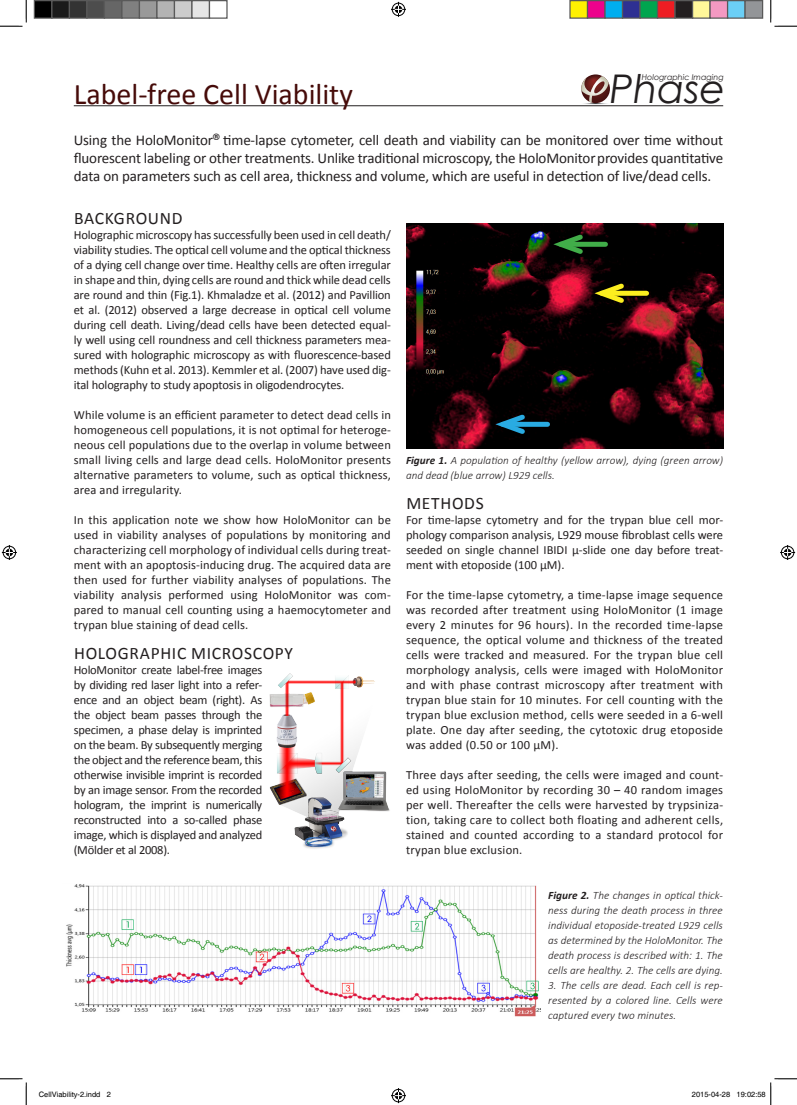
<style>
.page{position:relative;width:797px;height:1105px;background:#fff}
.page>*{position:absolute;margin:0;border:0;box-sizing:border-box;transform-origin:0 0}
.t1{font:italic 39.5px "Century Gothic";color:#231f20}
.t2{font:30px "Calibri";color:#460b09}
.Header_1{font:17.5px "Calibri";letter-spacing:.04em;color:#231f20}
.t3{font:15px/18px "Calibri";letter-spacing:-.01em;color:#231f20;text-align:justify}
.Paragraph{font:12.5px/15px "Calibri";letter-spacing:.01em;color:#231f20;text-align:justify}
.t4{font:italic 300 11.25px/15px "Calibri";color:#231f20;text-align:justify}
.t5{font:italic 8px "Century Gothic";color:#231f20}
.t6{font:7.5px "Helvetica";color:#000}
.s1{font-weight:700}
</style>
<div class="page">
<img style="left:406px;top:224px;width:317px;height:225px">
<hr style="left:74px;top:106px;width:649px;height:1px;background:#231f20">
<img style="left:66px;top:884px;width:474px;height:133px">
<svg style="left:581px;top:74px;width:29px;height:29px"></svg>
<svg style="left:581px;top:76px;width:29px;height:28px"></svg>
<img style="left:270px;top:673px;width:120px;height:176px">
<div style="left:560px;top:242px;width:45px;height:5px;background:#41ad49"></div>
<svg style="left:546px;top:231px;width:40px;height:27px"></svg>
<div style="left:601px;top:291px;width:45px;height:5px;background:#fcee1f"></div>
<svg style="left:587px;top:280px;width:40px;height:27px"></svg>
<div style="left:502px;top:422px;width:45px;height:5px;background:#29abe2"></div>
<svg style="left:488px;top:411px;width:41px;height:27px"></svg>
<svg style="left:0;top:0;width:27px;height:27px"></svg>
<svg style="left:0;top:1078px;width:27px;height:27px"></svg>
<svg style="left:770px;top:0;width:27px;height:27px"></svg>
<svg style="left:391px;top:2px;width:15px;height:15px"></svg>
<svg style="left:391px;top:1088px;width:15px;height:15px"></svg>
<svg style="left:2px;top:545px;width:15px;height:15px"></svg>
<svg style="left:780px;top:545px;width:15px;height:15px"></svg>
<div style="left:34px;top:1px;width:18px;height:17px;background:#000"></div>
<div style="left:34px;top:0;width:18px;height:19px;border:1px solid #595959"></div>
<div style="left:52px;top:1px;width:17px;height:17px;background:#1a1a1a"></div>
<div style="left:51px;top:0;width:19px;height:19px;border:1px solid #595959"></div>
<div style="left:69px;top:1px;width:18px;height:17px;background:#333"></div>
<div style="left:69px;top:0;width:19px;height:19px;border:1px solid #595959"></div>
<div style="left:87px;top:1px;width:17px;height:17px;background:#4d4d4d"></div>
<div style="left:86px;top:0;width:19px;height:19px;border:1px solid #595959"></div>
<div style="left:104px;top:1px;width:18px;height:17px;background:#666"></div>
<div style="left:104px;top:0;width:18px;height:19px;border:1px solid #595959"></div>
<div style="left:122px;top:1px;width:17px;height:17px;background:#808080"></div>
<div style="left:121px;top:0;width:19px;height:19px;border:1px solid #595959"></div>
<div style="left:139px;top:1px;width:18px;height:17px;background:#999"></div>
<div style="left:139px;top:0;width:19px;height:19px;border:1px solid #595959"></div>
<div style="left:157px;top:1px;width:17px;height:17px;background:#b3b3b3"></div>
<div style="left:156px;top:0;width:19px;height:19px;border:1px solid #595959"></div>
<div style="left:174px;top:1px;width:18px;height:17px;background:#ccc"></div>
<div style="left:174px;top:0;width:18px;height:19px;border:1px solid #595959"></div>
<div style="left:192px;top:1px;width:17px;height:17px;background:#e6e6e6"></div>
<div style="left:191px;top:0;width:19px;height:19px;border:1px solid #595959"></div>
<div style="left:209px;top:0;width:19px;height:19px;border:1px solid #595959"></div>
<div style="left:570px;top:1px;width:17px;height:17px;background:#fff101"></div>
<div style="left:569px;top:0;width:19px;height:19px;border:1px solid #595959"></div>
<div style="left:587px;top:1px;width:18px;height:17px;background:#ed028c"></div>
<div style="left:587px;top:0;width:18px;height:19px;border:1px solid #595959"></div>
<div style="left:605px;top:1px;width:17px;height:17px;background:#00aeef"></div>
<div style="left:604px;top:0;width:19px;height:19px;border:1px solid #595959"></div>
<div style="left:622px;top:1px;width:18px;height:17px;background:#2e3092"></div>
<div style="left:622px;top:0;width:18px;height:19px;border:1px solid #595959"></div>
<div style="left:640px;top:1px;width:17px;height:17px;background:#00a54f"></div>
<div style="left:639px;top:0;width:19px;height:19px;border:1px solid #595959"></div>
<div style="left:657px;top:1px;width:18px;height:17px;background:#ee1d23"></div>
<div style="left:657px;top:0;width:18px;height:19px;border:1px solid #595959"></div>
<div style="left:675px;top:1px;width:17px;height:17px;background:#231f20"></div>
<div style="left:674px;top:0;width:19px;height:19px;border:1px solid #595959"></div>
<div style="left:692px;top:1px;width:18px;height:17px;background:#fff79a"></div>
<div style="left:692px;top:0;width:18px;height:19px;border:1px solid #595959"></div>
<div style="left:710px;top:1px;width:17px;height:17px;background:#f499c2"></div>
<div style="left:709px;top:0;width:19px;height:19px;border:1px solid #595959"></div>
<div style="left:727px;top:1px;width:18px;height:17px;background:#6bcff6"></div>
<div style="left:727px;top:0;width:18px;height:19px;border:1px solid #595959"></div>
<div style="left:745px;top:1px;width:17px;height:17px;background:#939598"></div>
<div style="left:744px;top:0;width:19px;height:19px;border:1px solid #595959"></div>
<svg style="left:770px;top:1078px;width:27px;height:27px"></svg>
<p class="t5" style="left:641px;top:72px;width:83px">Holographic Imaging</p>
<p class="t1" style="left:610px;top:62px;width:117px">Phase</p>
<p class="t2" style="left:74px;top:75px;width:281px">Label-free Cell Viability</p>
<p class="t3" style="left:74px;top:131px;width:651px">Using the HoloMonitor<sup>®</sup> time-lapse cytometer, cell death and viability can be monitored over time without fluorescent labeling or other treatments. Unlike traditional microscopy, the HoloMonitorprovides quantitative data on parameters such as cell area, thickness and volume, which are useful in detection of live/dead cells.</p>
<p class="Header_1" style="left:74px;top:207px;width:110px">BACKGROUND</p>
<p class="Paragraph" style="left:74px;top:227px;width:319px">Holographic microscopy has successfully been used in cell death/ viability studies. The optical cell volume and the optical thickness of a dying cell change over time. Healthy cells are often irregular in shape and thin, dying cells are round and thick while dead cells are round and thin (Fig.1). Khmaladze et al. (2012) and Pavillion et al. (2012) observed a large decrease in optical cell volume during cell death. Living/dead cells have been detected equal&shy;ly well using cell roundness and cell thickness parameters mea&shy;sured with holographic microscopy as with fluorescence-based methods (Kuhn et al. 2013). Kemmler et al. (2007) have used dig&shy;ital holography to study apoptosis in oligodendrocytes.</p>
<p class="Paragraph" style="left:74px;top:407px;width:319px">While volume is an efficient parameter to detect dead cells in homogeneous cell populations, it is not optimal for heteroge&shy;neous cell populations due to the overlap in volume between small living cells and large dead cells. HoloMonitor presents alternative parameters to volume, such as optical thickness, area and irregularity.</p>
<p class="Paragraph" style="left:74px;top:512px;width:319px">In this application note we show how HoloMonitor can be used in viability analyses of populations by monitoring and characterizing cell morphology of individual cells during treat&shy;ment with an apoptosis-inducing drug. The acquired data are then used for further viability analyses of populations. The viability analysis performed using HoloMonitor was com&shy;pared to manual cell counting using a haemocytometer and trypan blue staining of dead cells.</p>
<p class="Header_1" style="left:74px;top:642px;width:220px">HOLOGRAPHIC MICROSCOPY</p>
<p class="Paragraph" style="left:74px;top:662px;width:190px">HoloMonitor create label-free images by dividing red laser light into a refer&shy;ence and an object beam (right). As the object beam passes through the specimen, a phase delay is imprinted on the beam. By subsequently merging the object and the reference beam, this otherwise invisible imprint is recorded by an image sensor. From the recorded hologram, the imprint is numerically reconstructed into a so-called phase image, which is displayed and analyzed (Mölder et al 2008).</p>
<p class="t4" style="left:406px;top:452px;width:319px"><span class="s1">Figure 1.</span> A population of healthy (yellow arrow), dying (green arrow) and dead (blue arrow) L929 cells.</p>
<p class="Header_1" style="left:406px;top:492px;width:79px">METHODS</p>
<p class="Paragraph" style="left:406px;top:512px;width:319px">For time-lapse cytometry and for the trypan blue cell mor&shy;phology comparison analysis, L929 mouse fibroblast cells were seeded on single channel IBIDI µ-slide one day before treat&shy;ment with etoposide (100 µM).</p>
<p class="Paragraph" style="left:406px;top:587px;width:319px">For the time-lapse cytometry, a time-lapse image sequence was recorded after treatment using HoloMonitor (1 image every 2 minutes for 96 hours). In the recorded time-lapse sequence, the optical volume and thickness of the treated cells were tracked and measured. For the trypan blue cell morphology analysis, cells were imaged with HoloMonitor and with phase contrast microscopy after treatment with trypan blue stain for 10 minutes. For cell counting with the trypan blue exclusion method, cells were seeded in a 6-well plate. One day after seeding, the cytotoxic drug etoposide was added (0.50 or 100 µM).</p>
<p class="Paragraph" style="left:406px;top:767px;width:319px">Three days after seeding, the cells were imaged and count&shy;ed using HoloMonitor by recording 30 – 40 random images per well. Thereafter the cells were harvested by trypsiniza&shy;tion, taking care to collect both floating and adherent cells, stained and counted according to a standard protocol for trypan blue exclusion.</p>
<p class="t4" style="left:548px;top:887px;width:176px"><span class="s1">Figure 2.</span> The changes in optical thick&shy;ness during the death process in three individual etoposide-treated L929 cells as determined by the HoloMonitor. The death process is described with: 1. The cells are healthy. 2. The cells are dying.</p>
<p class="t4" style="left:548px;top:977px;width:176px">3. The cells are dead. Each cell is rep&shy;resented by a colored line. Cells were captured every two minutes.</p>
<p class="t6" style="left:39px;top:1090px;width:74px">CellViability-2.indd 2</p>
<p class="t6" style="left:692px;top:1090px;width:75px">2015-04-28 19:02:58</p>
</div>
